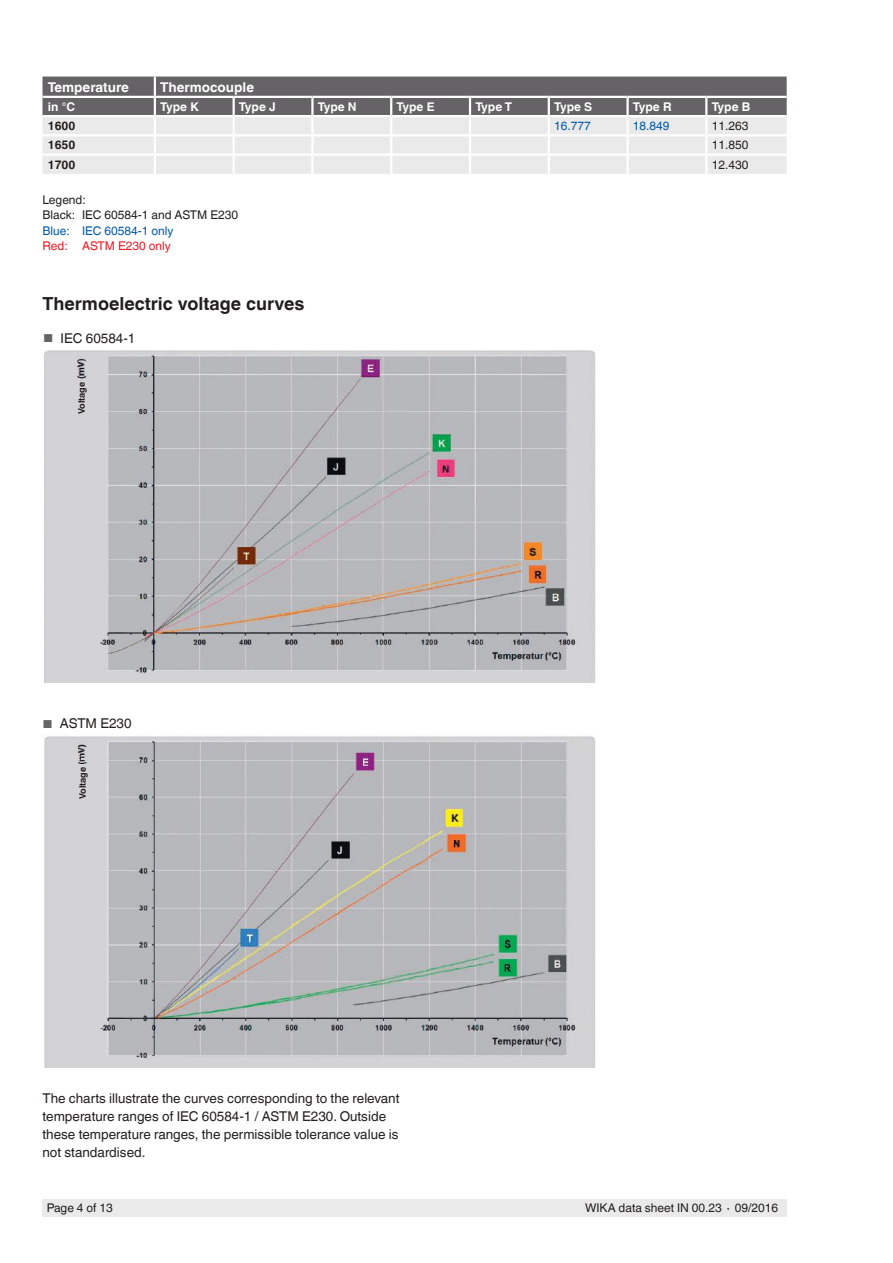
<style>
.page{position:relative;width:893px;height:1263px;background:#fff}
.page>*{position:absolute;margin:0;border:0;box-sizing:border-box;transform-origin:0 0}
.t1{font:700 18px "Helvetica World";color:#241f1f}
.t2{font:13.5px/18px "Helvetica World";color:#241f1f}
.t3{font:700 13.5px "Helvetica World";color:#fff}
.t4{font:12px/15.5px "Helvetica World";color:#241f1f}
.t5{font:700 12px "Helvetica World";color:#fff}
.t6{font:12px "Helvetica World";color:#0059ab}
.t7{font:12px "Helvetica World";color:#ef1923}
.t8{font:700 12px "Helvetica World";color:#241f1f}
.t9{font:700 9px "Helvetica World";color:#241f1f}
.s1{font-size:11.55px;color:#656365}
</style>
<div class="page">
<div style="left:43px;top:1199px;width:744px;height:17px;background:#ebeaea"></div>
<svg style="left:43px;top:77px;width:744px;height:97px;background:#bbb9ba"></svg>
<hr style="left:43px;top:115px;width:112px;height:2px;background:#fff">
<hr style="left:155px;top:115px;width:79px;height:2px;background:#fff">
<hr style="left:234px;top:115px;width:78px;height:2px;background:#fff">
<hr style="left:312px;top:115px;width:79px;height:2px;background:#fff">
<hr style="left:391px;top:115px;width:79px;height:2px;background:#fff">
<hr style="left:470px;top:115px;width:79px;height:2px;background:#fff">
<hr style="left:549px;top:115px;width:79px;height:2px;background:#fff">
<hr style="left:628px;top:115px;width:78px;height:2px;background:#fff">
<hr style="left:706px;top:115px;width:81px;height:2px;background:#fff">
<img style="left:44px;top:736px;width:551px;height:331px">
<img style="left:44px;top:350px;width:552px;height:333px">
<div style="left:71px;top:379px;width:17px;height:52px;background:#d3d3d6"></div>
<div style="left:72px;top:764px;width:17px;height:52px;background:#d3d3d6"></div>
<p class="t3" style="left:48px;top:79px;width:83px">Temperature</p>
<p class="t3" style="left:160px;top:79px;width:95px">Thermocouple</p>
<p class="t5" style="left:48px;top:100px;width:29px">in °C</p>
<p class="t5" style="left:160px;top:100px;width:40px">Type K</p>
<p class="t5" style="left:239px;top:100px;width:38px">Type J</p>
<p class="t5" style="left:318px;top:100px;width:40px">Type N</p>
<p class="t5" style="left:397px;top:100px;width:40px">Type E</p>
<p class="t5" style="left:475px;top:100px;width:38px">Type T</p>
<p class="t5" style="left:554px;top:100px;width:40px">Type S</p>
<p class="t5" style="left:633px;top:100px;width:40px">Type R</p>
<p class="t5" style="left:712px;top:100px;width:40px">Type B</p>
<p class="t8" style="left:48px;top:119px;width:29px">1600</p>
<p class="t6" style="left:554px;top:119px;width:38px">16.777</p>
<p class="t6" style="left:633px;top:119px;width:38px">18.849</p>
<p class="t4" style="left:712px;top:118px;width:38px">11.263</p>
<p class="t8" style="left:48px;top:138px;width:29px">1650</p>
<p class="t4" style="left:712px;top:137px;width:38px">11.850</p>
<p class="t8" style="left:48px;top:157px;width:29px">1700</p>
<p class="t4" style="left:712px;top:157px;width:38px">12.430</p>
<p class="t4" style="left:43px;top:192px;width:197px">Legend:<br>Black: IEC 60584-1 and ASTM E230</p>
<p class="t6" style="left:43px;top:224px;width:132px">Blue: IEC 60584-1 only</p>
<p class="t7" style="left:43px;top:239px;width:130px">Red: ASTM E230 only</p>
<h1 class="t1" style="left:43px;top:293px;width:264px">Thermoelectric voltage curves</h1>
<p class="t2" style="left:44px;top:329px;width:93px"><span class="s1">■</span> IEC 60584-1</p>
<p class="t9" style="left:77px;top:414px;width:34px;rotate:-90deg">Voltage</p>
<p class="t2" style="left:43px;top:715px;width:90px"><span class="s1">■</span> ASTM E230</p>
<p class="t9" style="left:77px;top:799px;width:34px;rotate:-90deg">Voltage</p>
<p class="t2" style="left:43px;top:1089px;width:358px">The charts illustrate the curves corresponding to the relevant temperature ranges of IEC 60584-1 / ASTM E230. Outside these temperature ranges, the permissible tolerance value is not standardised.</p>
<p class="t4" style="left:47px;top:1200px;width:68px">Page 4 of 13</p>
<p class="t4" style="left:585px;top:1200px;width:195px">WIKA data sheet IN 00.23 ∙ 09/2016</p>
</div>
